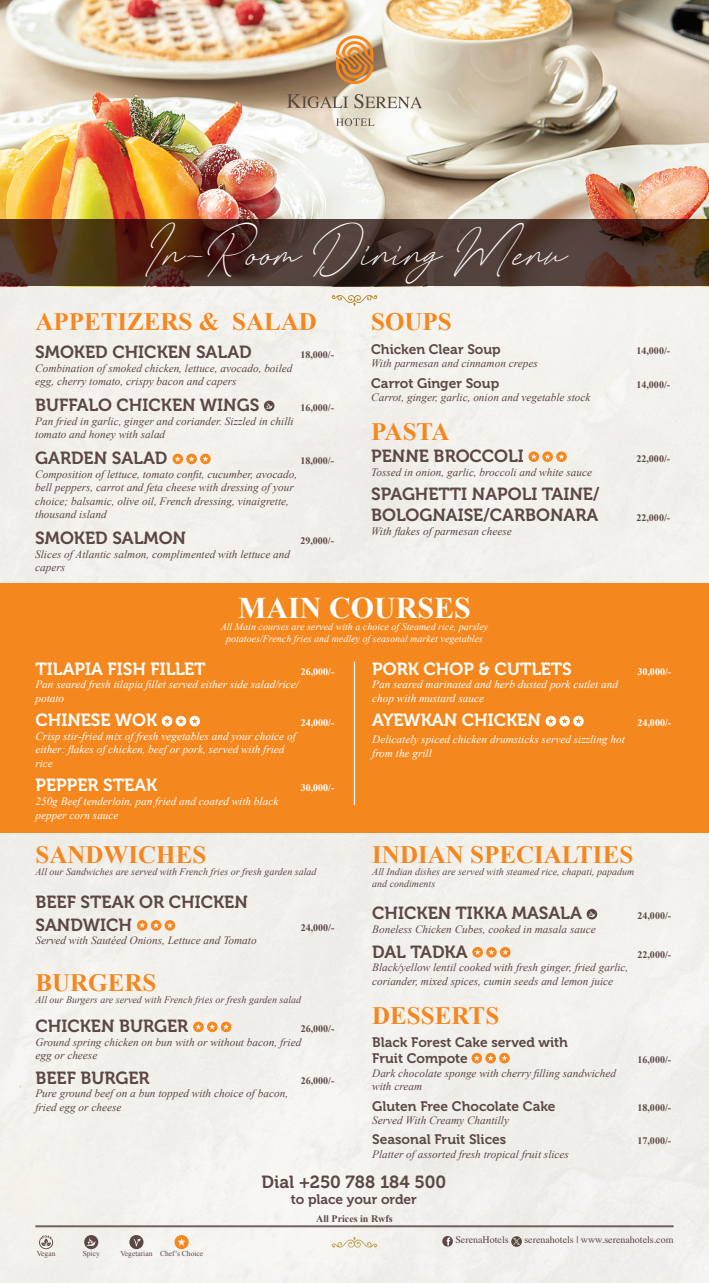
<style>
.page{position:relative;width:709px;height:1283px;background:#fff}
.page>*{position:absolute;margin:0;border:0;box-sizing:border-box;transform-origin:0 0}
.t1{font:45px "August Script Boldfree";color:#fff}
.t2{font:700 30px "Times New Roman";color:#fff}
.t3{font:700 25px "Times New Roman";color:#f5871f}
.t4{font:17.5px/21px "Museo 700";color:#5b4845}
.t5{font:17.5px "Museo 700";color:#fff}
.t6{font:13.75px/16.5px "Museo 700";color:#5b4845}
.t7{font:italic 11.25px/13.5px "Times New Roman";color:#5b4845}
.t8{font:italic 11.25px/13.5px "Times New Roman";color:#fff}
.t9{font:italic 10px/12px "Times New Roman";color:#5b4845}
.t10{font:700 10px "Times New Roman";color:#5b4845}
.t11{font:italic 10px/12px "Times New Roman";color:#fff;text-align:center}
.t12{font:10px "Times";color:#5b4845}
.t13{font:700 10px "Times New Roman";color:#fff}
.t14{font:7.5px "Times New Roman";color:#5b4845}
</style>
<div class="page">
<div style="left:0;top:286px;width:709px;height:997px;background:#f3f0eb"></div>
<img style="left:0;top:0;width:709px;height:220px">
<svg style="left:336px;top:118px;width:38px;height:8px"></svg>
<svg style="left:336px;top:35px;width:37px;height:49px;background:#d5985a"></svg>
<svg style="left:287px;top:94px;width:61px;height:14px"></svg>
<svg style="left:354px;top:94px;width:68px;height:14px"></svg>
<svg style="left:38px;top:1235px;width:16px;height:15px"></svg>
<svg style="left:174px;top:1235px;width:15px;height:14px"></svg>
<svg style="left:332px;top:295px;width:45px;height:11px"></svg>
<svg style="left:84px;top:1235px;width:14px;height:14px"></svg>
<svg style="left:129px;top:1235px;width:14px;height:14px"></svg>
<svg style="left:264px;top:400px;width:10px;height:11px"></svg>
<svg style="left:172px;top:454px;width:39px;height:11px"></svg>
<svg style="left:528px;top:451px;width:39px;height:11px"></svg>
<svg style="left:137px;top:920px;width:38px;height:11px"></svg>
<svg style="left:193px;top:1021px;width:39px;height:11px"></svg>
<svg style="left:586px;top:909px;width:11px;height:10px"></svg>
<svg style="left:472px;top:947px;width:39px;height:11px"></svg>
<svg style="left:471px;top:1053px;width:39px;height:11px"></svg>
<div style="left:0;top:583px;width:709px;height:249px;background:#f5871f"></div>
<svg style="left:161px;top:716px;width:39px;height:11px"></svg>
<svg style="left:545px;top:716px;width:39px;height:11px"></svg>
<hr style="left:354px;top:662px;width:1px;height:143px;background:#fff">
<hr style="left:35px;top:1225px;width:638px;height:1px;background:#5b4845">
<hr style="left:35px;top:1226px;width:638px;height:1px;background:#5b4845">
<svg style="left:0;top:220px;width:709px;height:66px;background:#4c3226"></svg>
<div style="left:442px;top:1236px;width:11px;height:10px;background:#5b4845;border-radius:50%"></div>
<svg style="left:446px;top:1237px;width:4px;height:8px"></svg>
<svg style="left:511px;top:1236px;width:11px;height:11px"></svg>
<svg style="left:513px;top:1238px;width:7px;height:7px"></svg>
<h1 class="t1" style="left:143px;top:227px;width:424px">In-Room Dining Menu</h1>
<h3 class="t3" style="left:35px;top:304px;width:283px">APPETIZERS &amp; SALAD</h3>
<h3 class="t4" style="left:35px;top:342px;width:218px">SMOKED CHICKEN SALAD</h3>
<p class="t10" style="left:300px;top:348px;width:35px">18,000/-</p>
<p class="t7" style="left:35px;top:361px;width:259px">Combination of smoked chicken, lettuce, avocado, boiled egg, cherry tomato, crispy bacon and capers</p>
<h3 class="t4" style="left:35px;top:395px;width:225px">BUFFALO CHICKEN WINGS</h3>
<p class="t10" style="left:300px;top:401px;width:35px">16,000/-</p>
<p class="t7" style="left:35px;top:414px;width:260px">Pan fried in garlic, ginger and coriander. Sizzled in chilli tomato and honey with salad</p>
<h3 class="t4" style="left:35px;top:448px;width:134px">GARDEN SALAD</h3>
<p class="t10" style="left:300px;top:454px;width:35px">18,000/-</p>
<p class="t7" style="left:35px;top:467px;width:263px">Composition of lettuce, tomato confit, cucumber, avocado, bell peppers, carrot and feta cheese with dressing of your choice; balsamic, olive oil, French dressing, vinaigrette, thousand island</p>
<h3 class="t4" style="left:35px;top:528px;width:152px">SMOKED SALMON</h3>
<p class="t10" style="left:300px;top:534px;width:35px">29,000/-</p>
<p class="t7" style="left:35px;top:547px;width:256px">Slices of Atlantic salmon, complimented with lettuce and capers</p>
<h3 class="t3" style="left:371px;top:304px;width:82px">SOUPS</h3>
<p class="t6" style="left:371px;top:341px;width:131px">Chicken Clear Soup</p>
<p class="t10" style="left:636px;top:344px;width:35px">14,000/-</p>
<p class="t7" style="left:371px;top:357px;width:168px">With parmesan and cinnamon crepes</p>
<p class="t6" style="left:371px;top:375px;width:129px">Carrot Ginger Soup</p>
<p class="t10" style="left:636px;top:377px;width:35px">14,000/-</p>
<p class="t7" style="left:371px;top:390px;width:221px">Carrot, ginger, garlic, onion and vegetable stock</p>
<h3 class="t3" style="left:371px;top:414px;width:80px">PASTA</h3>
<h3 class="t4" style="left:371px;top:446px;width:154px">PENNE BROCCOLI</h3>
<p class="t10" style="left:636px;top:452px;width:35px">22,000/-</p>
<p class="t7" style="left:371px;top:465px;width:222px">Tossed in onion, garlic, broccoli and white sauce</p>
<h3 class="t4" style="left:371px;top:484px;width:230px">SPAGHETTI NAPOLI TAINE/<br>BOLOGNAISE/CARBONARA</h3>
<p class="t10" style="left:636px;top:511px;width:35px">22,000/-</p>
<p class="t7" style="left:371px;top:524px;width:142px">With flakes of parmesan cheese</p>
<h2 class="t2" style="left:238px;top:587px;width:234px">MAIN COURSES</h2>
<p class="t11" style="left:221px;top:620px;width:269px">All Main courses are served with a choice of Steamed rice, parsley potatoes/French fries and medley of seasonal market vegetables</p>
<h3 class="t5" style="left:35px;top:659px;width:172px">TILAPIA FISH FILLET</h3>
<p class="t13" style="left:301px;top:664px;width:35px">26,000/-</p>
<p class="t8" style="left:35px;top:677px;width:265px">Pan seared fresh tilapia fillet served either side salad/rice/ potato</p>
<h3 class="t5" style="left:35px;top:710px;width:123px">CHINESE WOK</h3>
<p class="t13" style="left:301px;top:716px;width:35px">24,000/-</p>
<p class="t8" style="left:35px;top:729px;width:262px">Crisp stir-fried mix of fresh vegetables and your choice of either: flakes of chicken, beef or pork, served with fried rice</p>
<h3 class="t5" style="left:35px;top:776px;width:123px">PEPPER STEAK</h3>
<p class="t13" style="left:301px;top:781px;width:35px">30,000/-</p>
<p class="t8" style="left:35px;top:794px;width:244px">250g Beef tenderloin, pan fried and coated with black pepper corn sauce</p>
<h3 class="t3" style="left:35px;top:838px;width:172px">SANDWICHES</h3>
<p class="t9" style="left:35px;top:866px;width:282px">All our Sandwiches are served with French fries or fresh garden salad</p>
<h3 class="t5" style="left:372px;top:659px;width:201px">PORK CHOP &amp; CUTLETS</h3>
<p class="t13" style="left:637px;top:664px;width:35px">30,000/-</p>
<p class="t8" style="left:372px;top:677px;width:247px">Pan seared marinated and herb dusted pork cutlet and chop with mustard sauce</p>
<h3 class="t5" style="left:372px;top:710px;width:170px">AYEWKAN CHICKEN</h3>
<p class="t13" style="left:637px;top:716px;width:35px">24,000/-</p>
<p class="t8" style="left:372px;top:733px;width:254px">Delicately spiced chicken drumsticks served sizzling hot from the grill</p>
<h3 class="t3" style="left:372px;top:838px;width:262px">INDIAN SPECIALTIES</h3>
<p class="t9" style="left:372px;top:866px;width:264px">All Indian dishes are served with steamed rice, chapati, papadum and condiments</p>
<h3 class="t4" style="left:35px;top:891px;width:214px;line-height:22.5px">BEEF STEAK OR CHICKEN<br>SANDWICH</h3>
<h3 class="t4" style="left:372px;top:903px;width:211px">CHICKEN TIKKA MASALA</h3>
<p class="t10" style="left:637px;top:909px;width:35px">24,000/-</p>
<p class="t7" style="left:372px;top:922px;width:225px">Boneless Chicken Cubes, cooked in masala sauce</p>
<h3 class="t4" style="left:372px;top:941px;width:97px">DAL TADKA</h3>
<p class="t10" style="left:637px;top:947px;width:35px">22,000/-</p>
<p class="t7" style="left:372px;top:960px;width:258px">Black/yellow lentil cooked with fresh ginger, fried garlic, coriander, mixed spices, cumin seeds and lemon juice</p>
<p class="t10" style="left:301px;top:920px;width:35px">24,000/-</p>
<p class="t7" style="left:35px;top:933px;width:223px">Served with Sautéed Onions, Lettuce and Tomato</p>
<h3 class="t3" style="left:35px;top:966px;width:122px">BURGERS</h3>
<p class="t9" style="left:35px;top:994px;width:267px">All our Burgers are served with French fries or fresh garden salad</p>
<h3 class="t3" style="left:372px;top:998px;width:128px">DESSERTS</h3>
<h3 class="t4" style="left:35px;top:1016px;width:154px">CHICKEN BURGER</h3>
<p class="t10" style="left:301px;top:1022px;width:35px">26,000/-</p>
<p class="t7" style="left:35px;top:1035px;width:267px">Ground spring chicken on bun with or without bacon, fried egg or cheese</p>
<h3 class="t4" style="left:35px;top:1067px;width:116px">BEEF BURGER</h3>
<p class="t10" style="left:301px;top:1073px;width:35px">26,000/-</p>
<p class="t7" style="left:35px;top:1086px;width:254px">Pure ground beef on a bun topped with choice of bacon, fried egg or cheese</p>
<p class="t6" style="left:372px;top:1034px;width:197px">Black Forest Cake served with<br>Fruit Compote</p>
<p class="t10" style="left:637px;top:1053px;width:35px">16,000/-</p>
<p class="t7" style="left:372px;top:1066px;width:245px">Dark chocolate sponge with cherry filling sandwiched with cream</p>
<p class="t6" style="left:372px;top:1097px;width:185px">Gluten Free Chocolate Cake</p>
<p class="t10" style="left:637px;top:1100px;width:35px">18,000/-</p>
<p class="t7" style="left:372px;top:1113px;width:138px">Served With Creamy Chantilly</p>
<p class="t6" style="left:372px;top:1131px;width:135px">Seasonal Fruit Slices</p>
<p class="t10" style="left:637px;top:1134px;width:35px">17,000/-</p>
<p class="t7" style="left:372px;top:1147px;width:198px">Platter of assorted fresh tropical fruit slices</p>
<h3 class="t4" style="left:261px;top:1171px;width:186px">Dial +250 788 184 500</h3>
<p class="t6" style="left:291px;top:1191px;width:127px">to place your order</p>
<p class="t14" style="left:37px;top:1249px;width:20px">Vegan</p>
<p class="t14" style="left:83px;top:1249px;width:19px">Spicy</p>
<p class="t14" style="left:160px;top:1249px;width:45px">Chef’s Choice</p>
<p class="t14" style="left:120px;top:1249px;width:34px">Vegetarian</p>
<p class="t10" style="left:316px;top:1211px;width:78px">All Prices in Rwfs</p>
<p class="t12" style="left:455px;top:1230px;width:55px">SerenaHotels</p>
<p class="t12" style="left:524px;top:1230px;width:151px">serenahotels | www.serenahotels.com</p>
</div>
